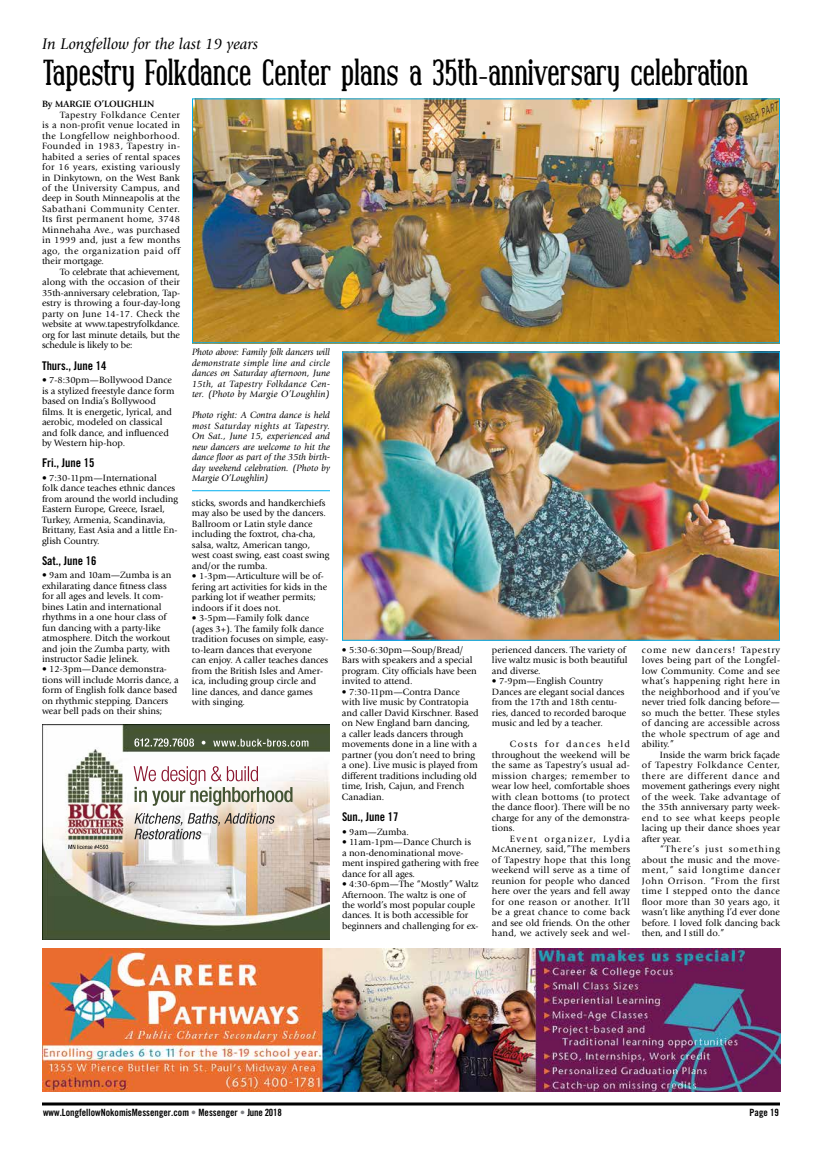
<style>
.page{position:relative;width:828px;height:1152px;background:#fff}
.page>*{position:absolute;margin:0;border:0;box-sizing:border-box;transform-origin:0 0}
.t1{font:700 36px "Covington Cond";letter-spacing:-.03em;color:#000}
.t2{font:italic 16px "Giovanni Std";color:#000}
.t3{font:12px "Trade Gothic LT Std Bd Cn 20";color:#000}
.t4{font:10px "Trade Gothic LT Std Bd Cn 20";color:#000}
.t5{font:9.5px/10.5px "Giovanni Std";color:#000}
.t6{font:italic 9.5px/10.5px "Giovanni Std";letter-spacing:.005em;color:#000;text-align:justify}
.t7{font:700 9.5px "Giovanni Std";color:#000}
.s1{color:#808285}
</style>
<div class="page">
<svg style="left:42px;top:1102px;width:738px;height:4px"></svg>
<img style="left:42px;top:724px;width:288px;height:216px">
<img style="left:42px;top:948px;width:738px;height:144px">
<img style="left:344px;top:354px;width:434px;height:285px">
<div style="left:342px;top:352px;width:438px;height:289px;border:1px solid #00aeef"></div>
<img style="left:194px;top:100px;width:584px;height:241px">
<div style="left:192px;top:98px;width:588px;height:245px;border:1px solid #00aeef"></div>
<hr style="left:192px;top:490px;width:138px;height:1px;background:#00aeef">
<h2 class="t2" style="left:42px;top:34px;width:218px">In Longfellow for the last 19 years</h2>
<h1 class="t1" style="left:42px;top:54px;width:708px">Tapestry Folkdance Center plans a 35th-anniversary celebration</h1>
<p class="t7" style="left:42px;top:98px;width:114px">By MARGIE O’LOUGHLIN</p>
<p class="t5" style="left:42px;top:109px;width:140px;text-align:justify;text-indent:18px">Tapestry Folkdance Center is a non-profit venue located in the Longfellow neighborhood.<br>Founded in 1983, Tapestry in&shy;habited a series of rental spaces for 16 years, existing variously in Dinkytown, on the West Bank of the University Campus, and deep in South Minneapolis at the Sabathani Community Center.<br>Its first permanent home, 3748<br>Minnehaha Ave., was purchased in 1999 and, just a few months ago, the organization paid off their mortgage.</p>
<p class="t5" style="left:42px;top:267px;width:140px;text-align:justify;text-indent:18px">To celebrate that achievement, along with the occasion of their 35th-anniversary celebration, Tap&shy;estry is throwing a four-day-long party on June 14-17. Check the website at www.tapestryfolkdance. org for last minute details, but the schedule is likely to be:</p>
<p class="t3" style="left:42px;top:358px;width:66px">Thurs., June 14</p>
<p class="t5" style="left:42px;top:375px;width:134px">• 7-8:30pm—Bollywood Dance is a stylized freestyle dance form based on India’s Bollywood films. It is energetic, lyrical, and aerobic, modeled on classical and folk dance, and influenced by Western hip-hop.</p>
<p class="t3" style="left:42px;top:455px;width:54px">Fri., June 15</p>
<p class="t5" style="left:42px;top:472px;width:138px">• 7:30-11pm—International<br>folk dance teaches ethnic dances from around the world including<br>Eastern Europe, Greece, Israel,<br>Turkey, Armenia, Scandinavia,<br>Brittany, East Asia and a little En&shy;glish Country.</p>
<p class="t3" style="left:42px;top:553px;width:56px">Sat., June 16</p>
<p class="t5" style="left:42px;top:570px;width:131px">• 9am and 10am—Zumba is an exhilarating dance fitness class for all ages and levels. It com&shy;bines Latin and international rhythms in a one hour class of fun dancing with a party-like atmosphere. Ditch the workout and join the Zumba party, with instructor Sadie Jelinek.</p>
<p class="t5" style="left:42px;top:664px;width:138px">• 12-3pm—Dance demonstra&shy;tions will include Morris dance, a form of English folk dance based on rhythmic stepping. Dancers wear bell pads on their shins;</p>
<p class="t6" style="left:192px;top:347px;width:140px">Photo above: Family folk dancers will demonstrate simple line and circle dances on Saturday afternoon, June 15th, at Tapestry Folkdance Cen&shy;ter. (Photo by Margie O’Loughlin)</p>
<p class="t6" style="left:192px;top:410px;width:140px">Photo right: A Contra dance is held most Saturday nights at Tapestry.<br>On Sat., June 15, experienced and new dancers are welcome to hit the dance floor as part of the 35th birth&shy;day weekend celebration. (Photo by Margie O’Loughlin)</p>
<p class="t5" style="left:192px;top:498px;width:139px">sticks, swords and handkerchiefs may also be used by the dancers.<br>Ballroom or Latin style dance including the foxtrot, cha-cha, salsa, waltz, American tango, west coast swing, east coast swing and/or the rumba.</p>
<p class="t5" style="left:192px;top:571px;width:137px">• 1-3pm—Articulture will be of&shy;fering art activities for kids in the parking lot if weather permits; indoors if it does not.</p>
<p class="t5" style="left:192px;top:613px;width:138px">• 3-5pm—Family folk dance (ages 3+). The family folk dance tradition focuses on simple, easy&shy;to-learn dances that everyone can enjoy. A caller teaches dances from the British Isles and Amer&shy;ica, including group circle and line dances, and dance games with singing.</p>
<p class="t5" style="left:492px;top:645px;width:137px">perienced dancers. The variety of live waltz music is both beautiful and diverse.</p>
<p class="t5" style="left:492px;top:676px;width:136px">• 7-9pm—English Country<br>Dances are elegant social dances from the 17th and 18th centu&shy;ries, danced to recorded baroque music and led by a teacher.</p>
<p class="t5" style="left:492px;top:739px;width:140px;text-align:justify;text-indent:18px">Costs for dances held throughout the weekend will be the same as Tapestry’s usual ad&shy;mission charges; remember to wear low heel, comfortable shoes with clean bottoms (to protect the dance floor). There will be no charge for any of the demonstra&shy;tions.</p>
<p class="t5" style="left:492px;top:834px;width:140px;text-align:justify;text-indent:18px">Event organizer, Lydia McAnerney, said,”The members of Tapestry hope that this long weekend will serve as a time of reunion for people who danced here over the years and fell away for one reason or another. It’ll be a great chance to come back and see old friends. On the other hand, we actively seek and wel-</p>
<p class="t5" style="left:642px;top:645px;width:140px;text-align:justify">come new dancers! Tapestry loves being part of the Longfel&shy;low Community. Come and see what’s happening right here in the neighborhood and if you’ve never tried folk dancing before— so much the better. These styles of dancing are accessible across the whole spectrum of age and ability.”</p>
<p class="t5" style="left:642px;top:750px;width:140px;text-align:justify;text-indent:18px">Inside the warm brick façade of Tapestry Folkdance Center, there are different dance and movement gatherings every night of the week. Take advantage of the 35th anniversary party week&shy;end to see what keeps people lacing up their dance shoes year after year.</p>
<p class="t5" style="left:642px;top:844px;width:140px;text-align:justify;text-indent:18px">“There’s just something about the music and the move&shy;ment,” said longtime dancer John Orrison. “From the first time I stepped onto the dance floor more than 30 years ago, it wasn’t like anything I’d ever done before. I loved folk dancing back then, and I still do.”</p>
<p class="t5" style="left:342px;top:645px;width:136px">• 5:30-6:30pm—Soup/Bread/<br>Bars with speakers and a special program. City officials have been invited to attend.</p>
<p class="t5" style="left:342px;top:687px;width:138px">• 7:30-11pm—Contra Dance with live music by Contratopia and caller David Kirschner. Based on New England barn dancing,<br>a caller leads dancers through movements done in a line with a partner (you don’t need to bring a one). Live music is played from different traditions including old time, Irish, Cajun, and French<br>Canadian.</p>
<p class="t3" style="left:342px;top:809px;width:58px">Sun., June 17</p>
<p class="t5" style="left:342px;top:826px;width:69px">• 9am—Zumba.</p>
<p class="t5" style="left:342px;top:837px;width:139px">• 11am-1pm—Dance Church is<br>a non-denominational move&shy;ment inspired gathering with free dance for all ages.</p>
<p class="t5" style="left:342px;top:879px;width:138px">• 4:30-6pm—The “Mostly” Waltz<br>Afternoon. The waltz is one of the world’s most popular couple dances. It is both accessible for beginners and challenging for ex-</p>
<p class="t4" style="left:43px;top:1107px;width:240px">www.LongfellowNokomisMessenger.com <span class="s1">•</span> Messenger <span class="s1">•</span> June 2018</p>
<p class="t4" style="left:750px;top:1107px;width:31px">Page 19</p>
</div>
